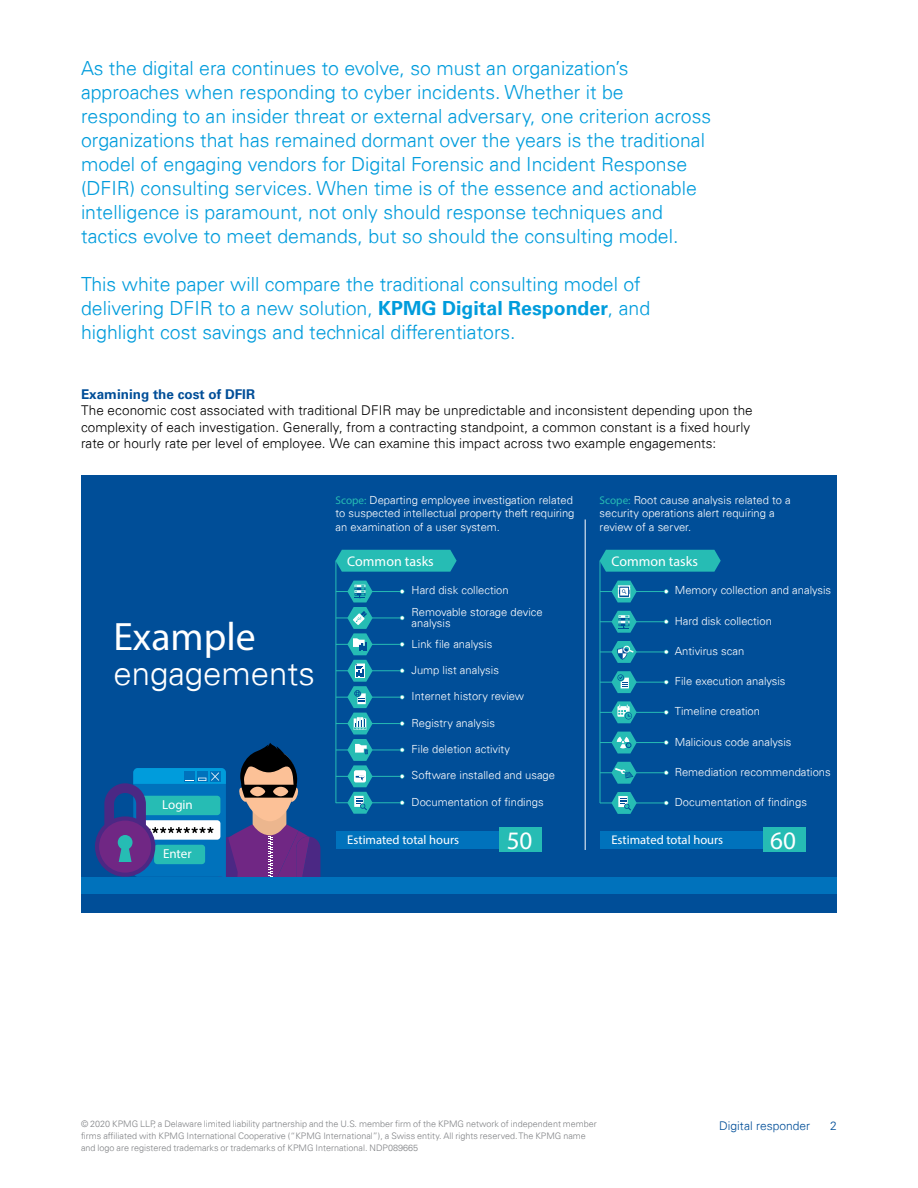
<style>
.page{position:relative;width:918px;height:1188px;background:#fff}
.page>*{position:absolute;margin:0;border:0;box-sizing:border-box;transform-origin:0 0}
.t1{font:700 39.75px "Univers 65";color:#fff}
.t2{font:300 33px "Univers 45";color:#fff}
.t3{font:700 25.2px "Univers 65";color:#fff}
.t4{font:300 19.5px/24px "Univers 45";color:#009cdc}
.t5{font:700 13.95px "Univers 65";color:#fff}
.t6{font:300 13.5px/16.5px "Univers 45";letter-spacing:.005em;color:#000}
.t7{font:700 13.5px "Univers 65";color:#004e98}
.t8{font:700 13.05px "Univers 65";color:#fff}
.t9{font:700 12.6px "Univers 65";color:#fff}
.t10{font:300 12px "Univers 45";color:#004e98}
.t11{font:300 11.25px/13.5px "Univers 45";color:#fff}
.t12{font:300 9px/12px "Univers 45";color:#808285}
.t13{font:700 4.35px "Univers 65";color:#004e98}
.s1{font-family:"Univers 65";font-weight:700}
.s2{font-family:"Univers 65";font-weight:700;color:#26bcb4}
</style>
<div class="page">
<div style="left:81px;top:475px;width:756px;height:437px;background:#004e98"></div>
<div style="left:95px;top:816px;width:60px;height:61px;background:#4b2884;border-radius:50%"></div>
<div style="left:99px;top:821px;width:52px;height:52px;background:#702784;border-radius:50%"></div>
<svg style="left:104px;top:743px;width:216px;height:134px"></svg>
<div style="left:81px;top:877px;width:756px;height:16px;background:#0072bc"></div>
<hr style="left:585px;top:519px;width:1px;height:331px;background:#fff">
<svg style="left:336px;top:550px;width:121px;height:22px;background:#23b5b2"></svg>
<hr style="left:336px;top:591px;width:66px;height:1px;background:#26bcb4">
<svg style="left:400px;top:589px;width:4px;height:5px"></svg>
<hr style="left:336px;top:618px;width:66px;height:1px;background:#26bcb4">
<svg style="left:400px;top:616px;width:4px;height:4px"></svg>
<hr style="left:336px;top:644px;width:66px;height:1px;background:#26bcb4">
<svg style="left:400px;top:642px;width:4px;height:5px"></svg>
<hr style="left:336px;top:670px;width:66px;height:1px;background:#26bcb4">
<svg style="left:400px;top:669px;width:4px;height:4px"></svg>
<hr style="left:336px;top:697px;width:66px;height:1px;background:#26bcb4">
<svg style="left:400px;top:695px;width:4px;height:4px"></svg>
<hr style="left:336px;top:723px;width:66px;height:1px;background:#26bcb4">
<svg style="left:400px;top:721px;width:4px;height:5px"></svg>
<hr style="left:336px;top:750px;width:66px;height:1px;background:#26bcb4">
<svg style="left:400px;top:748px;width:4px;height:4px"></svg>
<hr style="left:336px;top:776px;width:66px;height:1px;background:#26bcb4">
<svg style="left:400px;top:774px;width:4px;height:5px"></svg>
<hr style="left:336px;top:802px;width:66px;height:1px;background:#26bcb4">
<svg style="left:400px;top:801px;width:4px;height:4px"></svg>
<hr style="left:336px;top:561px;width:1px;height:242px;background:#26bcb4">
<div style="left:336px;top:831px;width:205px;height:18px;background:#0072bc"></div>
<div style="left:499px;top:828px;width:42px;height:24px;background:#26bcb4"></div>
<div style="left:600px;top:831px;width:205px;height:18px;background:#0072bc"></div>
<div style="left:763px;top:828px;width:42px;height:24px;background:#26bcb4"></div>
<svg style="left:600px;top:550px;width:121px;height:22px;background:#23b5b2"></svg>
<hr style="left:600px;top:561px;width:1px;height:242px;background:#26bcb4">
<hr style="left:600px;top:621px;width:66px;height:1px;background:#26bcb4">
<svg style="left:664px;top:620px;width:4px;height:4px"></svg>
<svg style="left:611px;top:611px;width:26px;height:22px"></svg>
<hr style="left:600px;top:591px;width:66px;height:1px;background:#26bcb4">
<svg style="left:664px;top:589px;width:4px;height:5px"></svg>
<svg style="left:611px;top:581px;width:26px;height:21px"></svg>
<hr style="left:600px;top:652px;width:66px;height:1px;background:#26bcb4">
<svg style="left:664px;top:650px;width:4px;height:4px"></svg>
<svg style="left:611px;top:641px;width:26px;height:22px"></svg>
<hr style="left:600px;top:682px;width:66px;height:1px;background:#26bcb4">
<svg style="left:664px;top:680px;width:4px;height:4px"></svg>
<svg style="left:611px;top:671px;width:26px;height:22px"></svg>
<svg style="left:347px;top:581px;width:26px;height:233px"></svg>
<hr style="left:600px;top:803px;width:66px;height:1px;background:#26bcb4">
<svg style="left:664px;top:801px;width:4px;height:4px"></svg>
<svg style="left:611px;top:792px;width:26px;height:22px"></svg>
<hr style="left:600px;top:712px;width:66px;height:1px;background:#26bcb4">
<svg style="left:664px;top:710px;width:4px;height:5px"></svg>
<svg style="left:611px;top:701px;width:26px;height:22px"></svg>
<hr style="left:600px;top:742px;width:66px;height:1px;background:#26bcb4">
<svg style="left:664px;top:740px;width:4px;height:5px"></svg>
<hr style="left:600px;top:772px;width:66px;height:1px;background:#26bcb4">
<svg style="left:664px;top:771px;width:4px;height:4px"></svg>
<svg style="left:611px;top:762px;width:26px;height:22px"></svg>
<svg style="left:611px;top:732px;width:26px;height:22px"></svg>
<p class="t4" style="left:81px;top:56px;width:632px">As the digital era continues to evolve, so must an organization’s approaches when responding to cyber incidents. Whether it be responding to an insider threat or external adversary, one criterion across organizations that has remained dormant over the years is the traditional model of engaging vendors for Digital Forensic and Incident Response (DFIR) consulting services. When time is of the essence and actionable intelligence is paramount, not only should response techniques and tactics evolve to meet demands, but so should the consulting model.</p>
<p class="t4" style="left:81px;top:272px;width:571px">This white paper will compare the traditional consulting model of delivering DFIR to a new solution, <span class="s1">KPMG Digital Responder</span>, and highlight cost savings and technical differentiators.</p>
<p class="t7" style="left:81px;top:386px;width:176px">Examining the cost of DFIR</p>
<p class="t6" style="left:81px;top:402px;width:673px">The economic cost associated with traditional DFIR may be unpredictable and inconsistent depending upon the complexity of each investigation. Generally, from a contracting standpoint, a common constant is a fixed hourly rate or hourly rate per level of employee. We can examine this impact across two example engagements:</p>
<h1 class="t1" style="left:113px;top:612px;width:144px">Example</h1>
<h2 class="t2" style="left:113px;top:654px;width:203px">engagements</h2>
<p class="t8" style="left:162px;top:797px;width:32px">Login</p>
<p class="t8" style="left:163px;top:846px;width:30px">Enter</p>
<p class="t11" style="left:336px;top:493px;width:240px"><span class="s2">Scope:</span> Departing employee investigation related to suspected intellectual property theft requiring an examination of a user system.</p>
<p class="t11" style="left:600px;top:493px;width:193px"><span class="s2">Scope:</span> Root cause analysis related to a security operations alert requiring a review of a server.</p>
<p class="t5" style="left:347px;top:552px;width:88px">Common tasks</p>
<p class="t11" style="left:412px;top:579px;width:133px;line-height:21.9px">Hard disk collection<br>Removable storage device</p>
<p class="t11" style="left:412px;top:612px;width:82px;line-height:21.3px">analysis<br>Link file analysis</p>
<p class="t11" style="left:412px;top:664px;width:89px">Jump list analysis</p>
<p class="t11" style="left:412px;top:689px;width:114px">Internet history review</p>
<p class="t11" style="left:412px;top:716px;width:85px">Registry analysis</p>
<p class="t11" style="left:412px;top:743px;width:100px">File deletion activity</p>
<p class="t11" style="left:412px;top:769px;width:145px">Software installed and usage</p>
<p class="t11" style="left:412px;top:795px;width:134px">Documentation of findings</p>
<p class="t9" style="left:347px;top:832px;width:113px">Estimated total hours</p>
<p class="t3" style="left:507px;top:825px;width:27px">50</p>
<p class="t9" style="left:611px;top:832px;width:113px">Estimated total hours</p>
<p class="t3" style="left:770px;top:825px;width:27px">60</p>
<p class="t5" style="left:611px;top:552px;width:88px">Common tasks</p>
<p class="t11" style="left:675px;top:584px;width:158px">Memory collection and analysis</p>
<p class="t11" style="left:675px;top:614px;width:99px">Hard disk collection</p>
<p class="t11" style="left:675px;top:644px;width:71px">Antivirus scan</p>
<p class="t11" style="left:675px;top:675px;width:112px">File execution analysis</p>
<p class="t11" style="left:675px;top:705px;width:87px">Timeline creation</p>
<p class="t11" style="left:675px;top:735px;width:118px">Malicious code analysis</p>
<p class="t11" style="left:675px;top:765px;width:158px">Remediation recommendations</p>
<p class="t11" style="left:675px;top:795px;width:134px">Documentation of findings</p>
<p class="t13" style="left:628px;top:743px;width:2px">!</p>
<p class="t12" style="left:81px;top:1118px;width:517px">© 2020 KPMG LLP, a Delaware limited liability partnership and the U.S. member firm of the KPMG network of independent member firms affiliated with KPMG International Cooperative (“KPMG International”), a Swiss entity. All rights reserved. The KPMG name and logo are registered trademarks or trademarks of KPMG International. NDP089665</p>
<p class="t10" style="left:719px;top:1118px;width:92px">Digital responder</p>
<p class="t10" style="left:830px;top:1118px;width:8px">2</p>
</div>
